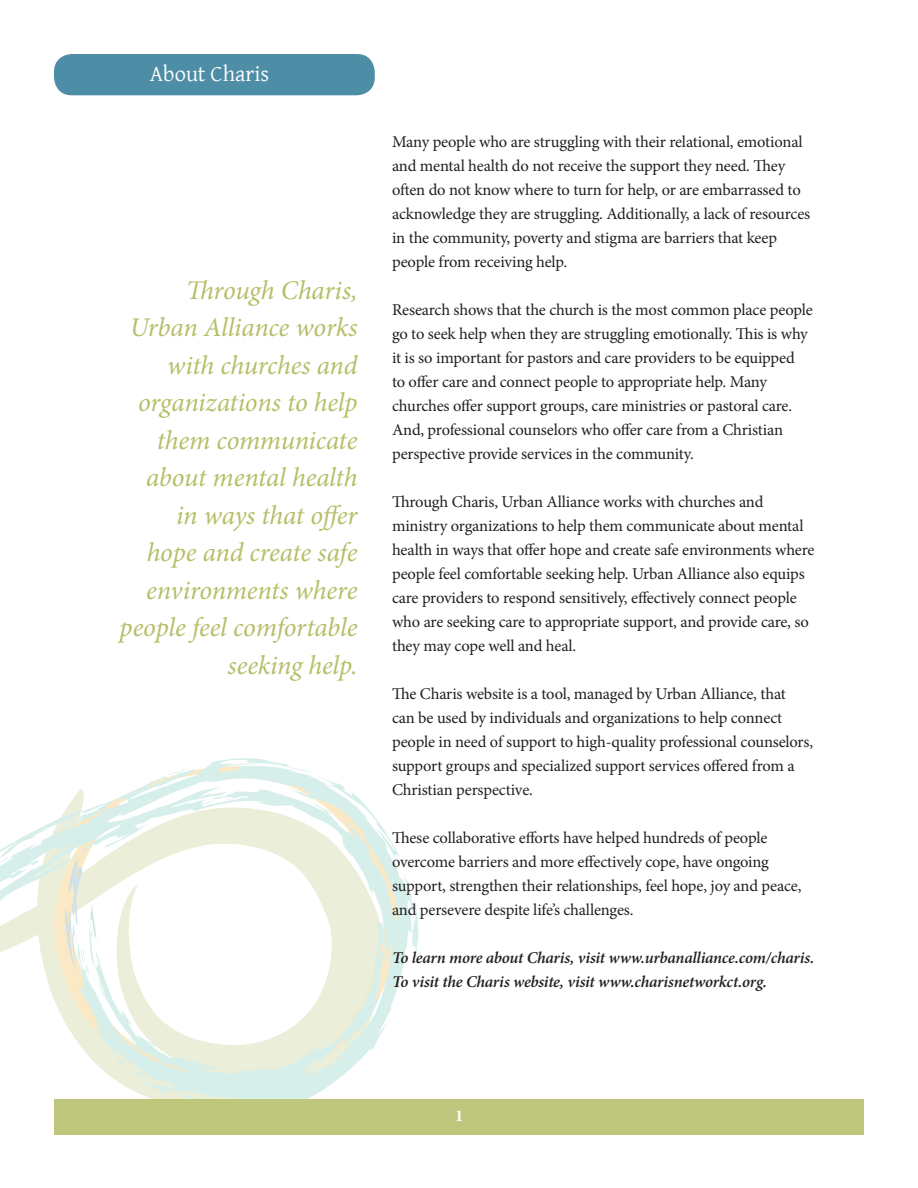
<style>
.page{position:relative;width:918px;height:1188px;background:#fff}
.page>*{position:absolute;margin:0;border:0;box-sizing:border-box;transform-origin:0 0}
.t1{font:italic 27px/37.5px "Minion Pro";letter-spacing:-.01em;color:#b6be68;text-align:right}
.t2{font:22.5px "Gentium";color:#fff}
.t3{font:16.5px/24px "Minion Pro";letter-spacing:-.015em;color:#231f20}
.t4{font:italic 600 16.5px "Minion Pro";letter-spacing:-.015em;color:#231f20}
.t5{font:700 16.5px "Minion Pro";color:#fff}
</style>
<div class="page">
<svg style="left:0;top:758px;width:419px;height:341px"></svg>
<svg style="left:65px;top:858px;width:19px;height:112px"></svg>
<svg style="left:90px;top:904px;width:9px;height:41px"></svg>
<div style="left:54px;top:1099px;width:809px;height:36px;background:#bfc77d"></div>
<div style="left:54px;top:54px;width:321px;height:41px;background:#4e8da6;border-radius:18px"></div>
<p class="t2" style="left:150px;top:57px;width:121px">About Charis</p>
<p class="t1" style="left:120px;top:272px;width:239px">Through Charis,<br>Urban Alliance works with churches and organizations to help them communicate about mental health in ways that offer hope and create safe environments where people feel comfortable seeking help.</p>
<p class="t3" style="left:392px;top:130px;width:420px">Many people who are struggling with their relational, emotional and mental health do not receive the support they need. They often do not know where to turn for help, or are embarrassed to acknowledge they are struggling. Additionally, a lack of resources in the community, poverty and stigma are barriers that keep people from receiving help.</p>
<p class="t3" style="left:392px;top:298px;width:422px">Research shows that the church is the most common place people go to seek help when they are struggling emotionally. This is why it is so important for pastors and care providers to be equipped<br>to offer care and connect people to appropriate help. Many churches offer support groups, care ministries or pastoral care.<br>And, professional counselors who offer care from a Christian perspective provide services in the community.</p>
<p class="t3" style="left:392px;top:490px;width:424px">Through Charis, Urban Alliance works with churches and ministry organizations to help them communicate about mental health in ways that offer hope and create safe environments where people feel comfortable seeking help. Urban Alliance also equips care providers to respond sensitively, effectively connect people who are seeking care to appropriate support, and provide care, so they may cope well and heal.</p>
<p class="t3" style="left:392px;top:682px;width:423px">The Charis website is a tool, managed by Urban Alliance, that<br>can be used by individuals and organizations to help connect people in need of support to high-quality professional counselors, support groups and specialized support services offered from a Christian perspective.</p>
<p class="t3" style="left:392px;top:826px;width:411px">These collaborative efforts have helped hundreds of people overcome barriers and more effectively cope, have ongoing support, strengthen their relationships, feel hope, joy and peace, and persevere despite life’s challenges.</p>
<p class="t4" style="left:392px;top:946px;width:424px">To learn more about Charis, visit www.urbanalliance.com/charis.</p>
<p class="t4" style="left:392px;top:970px;width:377px">To visit the Charis website, visit www.charisnetworkct.org.</p>
<p class="t5" style="left:455px;top:1104px;width:10px">1</p>
</div>
